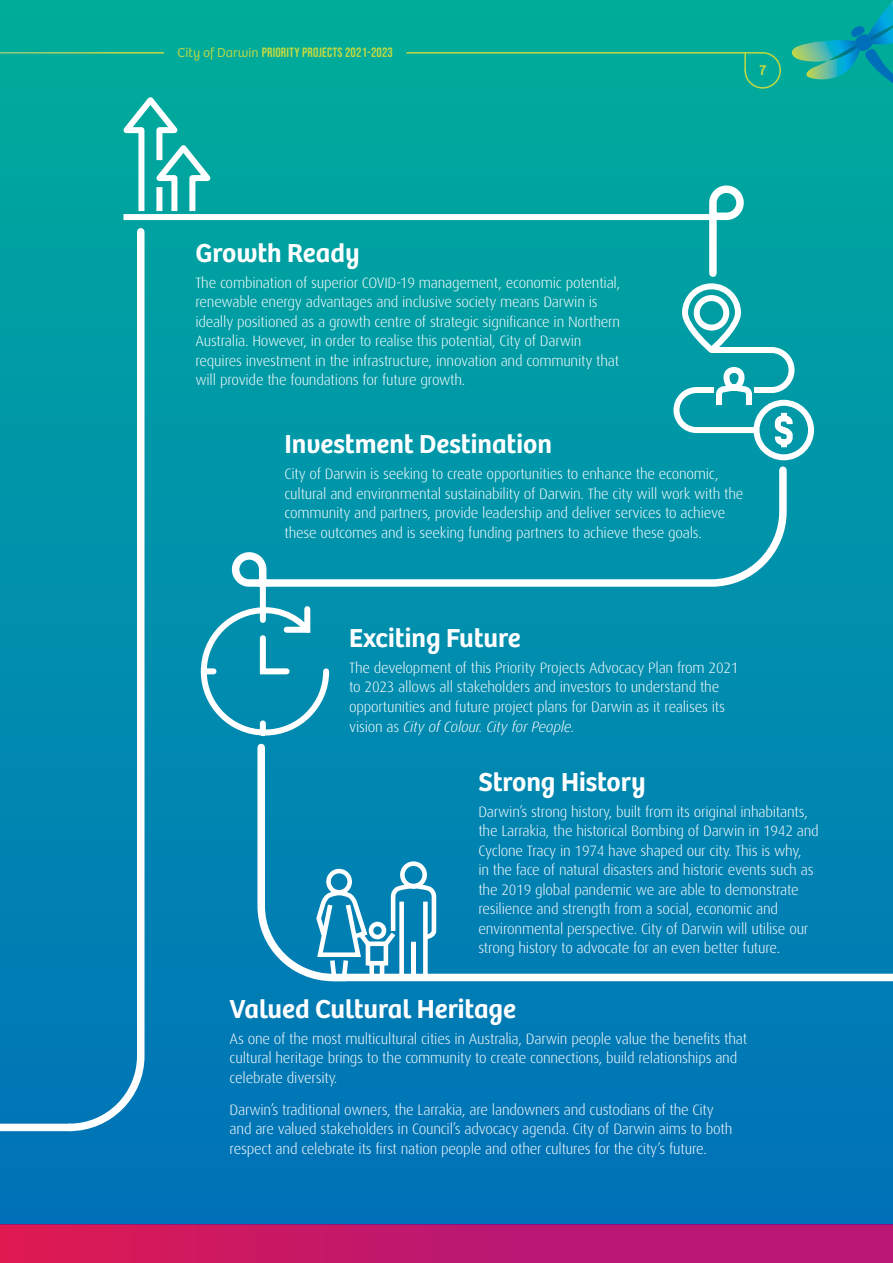
<style>
.page{position:relative;width:893px;height:1263px;background:#fff}
.page>*{position:absolute;margin:0;border:0;box-sizing:border-box;transform-origin:0 0}
.t1{font:600 27px "Bree";color:#fff}
.t2{font:300 15px/19.5px "Dax";letter-spacing:-.015em;color:#fff}
.t3{font:15px "Bree";color:#c3d941}
.t4{font:13.5px "Bebas Neue Rounded";letter-spacing:.01em;color:#c3d941}
.s1{font-family:"Bree";font-weight:300}
.s2{font-style:italic}
</style>
<div class="page">
<div style="left:0;top:0;width:893px;height:1225px;background:linear-gradient(to bottom,#00ad9b,#0071ba)"></div>
<svg style="left:792px;top:0;width:101px;height:102px;background:#0ca8a0"></svg>
<img style="left:869px;top:22px;width:24px;height:19px">
<svg style="left:744px;top:51px;width:38px;height:38px"></svg>
<hr style="left:0;top:52px;width:164px;height:2px;background:#fff">
<hr style="left:406px;top:52px;width:340px;height:2px;background:#c3d941">
<div style="left:0;top:1225px;width:893px;height:38px;background:linear-gradient(to right,#d71957,#b0167b)"></div>
<svg style="left:62px;top:224px;width:86px;height:911px;background:#1796b4"></svg>
<div style="left:0;top:1124px;width:71px;height:7px;background:#fff"></div>
<div style="left:709px;top:215px;width:8px;height:58px;background:#fff"></div>
<svg style="left:114px;top:91px;width:603px;height:132px;background:#13aca5"></svg>
<svg style="left:705px;top:182px;width:42px;height:42px"></svg>
<svg style="left:670px;top:280px;width:147px;height:183px"></svg>
<div style="left:252px;top:463px;width:538px;height:127px;background:#0094aa"></div>
<svg style="left:254px;top:740px;width:639px;height:245px;background:#0f8ab6"></svg>
<svg style="left:198px;top:548px;width:134px;height:191px;background:#289fba"></svg>
<p class="t4" style="left:178px;top:45px;width:217px"><span class="s1">City of Darwin</span> PRIORITY PROJECTS 2021-2023</p>
<p class="t3" style="left:759px;top:58px;width:9px">7</p>
<h1 class="t1" style="left:195px;top:232px;width:166px">Growth Ready</h1>
<p class="t2" style="left:195px;top:273px;width:426px">The combination of superior COVID-19 management, economic potential, renewable energy advantages and inclusive society means Darwin is ideally positioned as a growth centre of strategic significance in Northern Australia. However, in order to realise this potential, City of Darwin requires investment in the infrastructure, innovation and community that will provide the foundations for future growth.</p>
<h1 class="t1" style="left:284px;top:423px;width:269px">Investment Destination</h1>
<p class="t2" style="left:284px;top:464px;width:460px">City of Darwin is seeking to create opportunities to enhance the economic, cultural and environmental sustainability of Darwin. The city will work with the community and partners, provide leadership and deliver services to achieve these outcomes and is seeking funding partners to achieve these goals.</p>
<h1 class="t1" style="left:349px;top:617px;width:173px">Exciting Future</h1>
<p class="t2" style="left:349px;top:658px;width:391px">The development of this Priority Projects Advocacy Plan from 2021 to 2023 allows all stakeholders and investors to understand the opportunities and future project plans for Darwin as it realises its vision as <span class="s2">City of Colour. City for People.</span></p>
<h1 class="t1" style="left:478px;top:761px;width:169px">Strong History</h1>
<p class="t2" style="left:478px;top:802px;width:342px">Darwin’s strong history, built from its original inhabitants, the Larrakia, the historical Bombing of Darwin in 1942 and Cyclone Tracy in 1974 have shaped our city. This is why,<br>in the face of natural disasters and historic events such as the 2019 global pandemic we are able to demonstrate resilience and strength from a social, economic and environmental perspective. City of Darwin will utilise our strong history to advocate for an even better future.</p>
<h1 class="t1" style="left:230px;top:988px;width:288px">Valued Cultural Heritage</h1>
<p class="t2" style="left:230px;top:1029px;width:519px">As one of the most multicultural cities in Australia, Darwin people value the benefits that cultural heritage brings to the community to create connections, build relationships and celebrate diversity.</p>
<p class="t2" style="left:230px;top:1100px;width:504px">Darwin’s traditional owners, the Larrakia, are landowners and custodians of the City and are valued stakeholders in Council’s advocacy agenda. City of Darwin aims to both respect and celebrate its first nation people and other cultures for the city’s future.</p>
</div>
